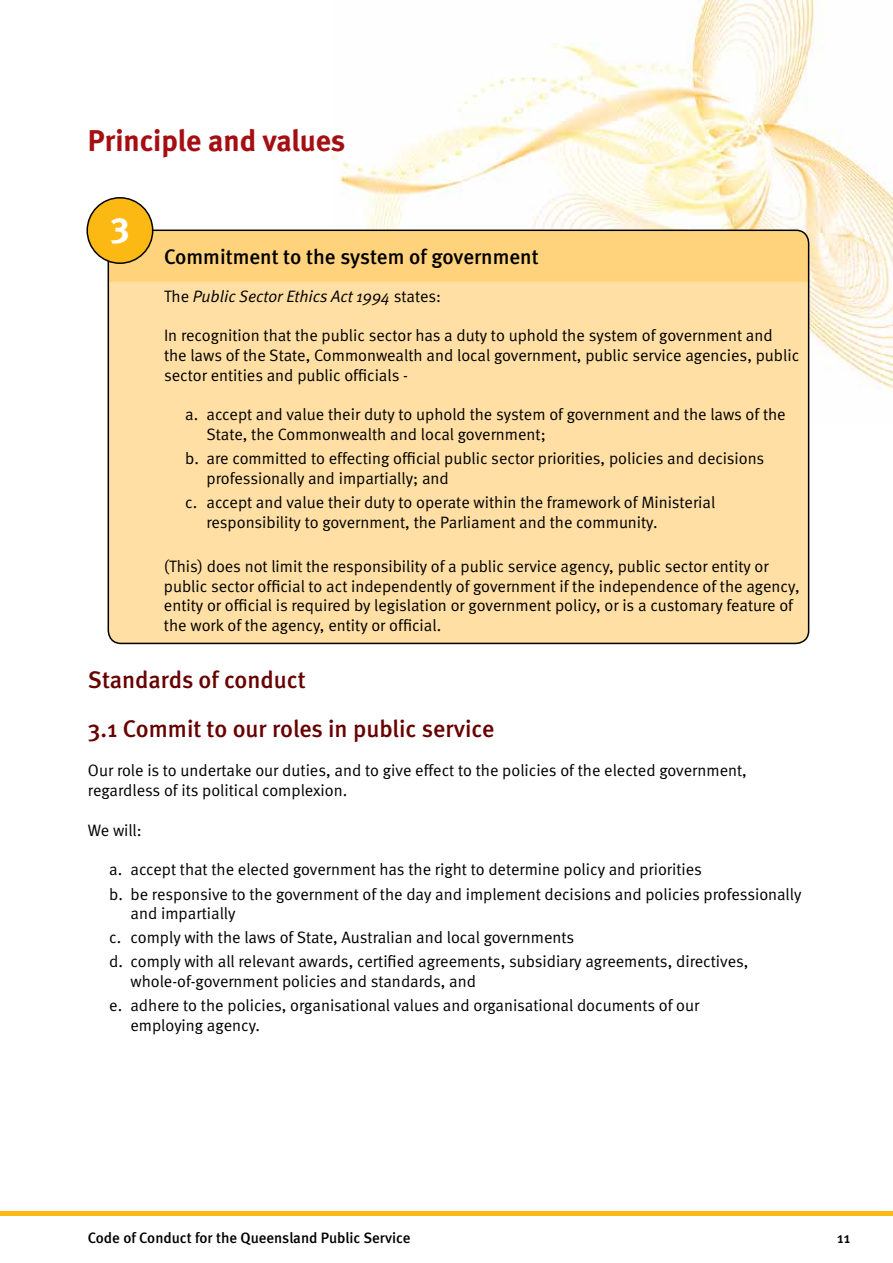
<style>
.page{position:relative;width:893px;height:1263px;background:#fff}
.page>*{position:absolute;margin:0;border:0;box-sizing:border-box;transform-origin:0 0}
.t1{font:700 36px "Meta";color:#fff}
.t2{font:700 30px "Meta";color:#a50e12}
.t3{font:500 24px/48.6px "Meta";color:#680000}
.t4{font:500 21px "Meta";color:#000}
.t5{font:16.5px/19.8px "Meta Normal";color:#000}
.t6{font:italic 16.5px "Meta Normal";color:#000}
.t7{font:500 15px "Meta";color:#000}
.s1{font-style:normal}
</style>
<div class="page">
<img style="left:332px;top:0;width:561px;height:423px">
<div style="left:0;top:1211px;width:893px;height:5px;background:#fdb913"></div>
<div style="left:108px;top:230px;width:701px;height:414px;background:#ffdfa4;border-radius:13px"></div>
<div style="left:111px;top:230px;width:698px;height:52px;background:#ffd27c"></div>
<div style="left:108px;top:230px;width:701px;height:414px;border:2px solid #000;border-radius:13px"></div>
<div style="left:87px;top:198px;width:66px;height:65px;background:#fdb913;border-radius:50%"></div>
<div style="left:86px;top:197px;width:67px;height:67px;border:2px solid #000;border-radius:50%"></div>
<h2 class="t2" style="left:88px;top:123px;width:259px">Principle and values</h2>
<h1 class="t1" style="left:110px;top:203px;width:21px">3</h1>
<p class="t4" style="left:164px;top:244px;width:376px">Commitment to the system of government</p>
<p class="t6" style="left:164px;top:286px;width:279px"><span class="s1">The</span> Public Sector Ethics Act 1994 <span class="s1">states:</span></p>
<p class="t5" style="left:164px;top:325px;width:637px">In recognition that the public sector has a duty to uphold the system of government and the laws of the State, Commonwealth and local government, public service agencies, public sector entities and public officials -</p>
<p class="t5" style="left:207px;top:404px;width:581px;text-indent:-21px">a. accept and value their duty to uphold the system of government and the laws of the<br>State, the Commonwealth and local government;</p>
<p class="t5" style="left:207px;top:448px;width:559px;text-indent:-21px">b. are committed to effecting official public sector priorities, policies and decisions professionally and impartially; and</p>
<p class="t5" style="left:207px;top:492px;width:510px;text-indent:-21px">c. accept and value their duty to operate within the framework of Ministerial responsibility to government, the Parliament and the community.</p>
<p class="t5" style="left:164px;top:556px;width:637px">(This) does not limit the responsibility of a public service agency, public sector entity or public sector official to act independently of government if the independence of the agency, entity or official is required by legislation or government policy, or is a customary feature of the work of the agency, entity or official.</p>
<h3 class="t3" style="left:88px;top:656px;width:408px">Standards of conduct<br>3.1 Commit to our roles in public service</h3>
<p class="t5" style="left:88px;top:761px;width:660px">Our role is to undertake our duties, and to give effect to the policies of the elected government, regardless of its political complexion.</p>
<p class="t5" style="left:88px;top:820px;width:55px">We will:</p>
<p class="t5" style="left:109px;top:857px;width:694px;line-height:24px">a. accept that the elected government has the right to determine policy and priorities<br>b. be responsive to the government of the day and implement decisions and policies professionally</p>
<p class="t5" style="left:109px;top:901px;width:641px;line-height:24px;text-indent:21px">and impartially<br>c. comply with the laws of State, Australian and local governments<br>d. comply with all relevant awards, certified agreements, subsidiary agreements, directives,</p>
<p class="t5" style="left:109px;top:969px;width:592px;line-height:24px;text-indent:21px">whole-of-government policies and standards, and<br>e. adhere to the policies, organisational values and organisational documents of our</p>
<p class="t5" style="left:130px;top:1015px;width:131px">employing agency.</p>
<p class="t7" style="left:88px;top:1229px;width:324px">Code of Conduct for the Queensland Public Service</p>
<p class="t7" style="left:837px;top:1229px;width:14px">11</p>
</div>
